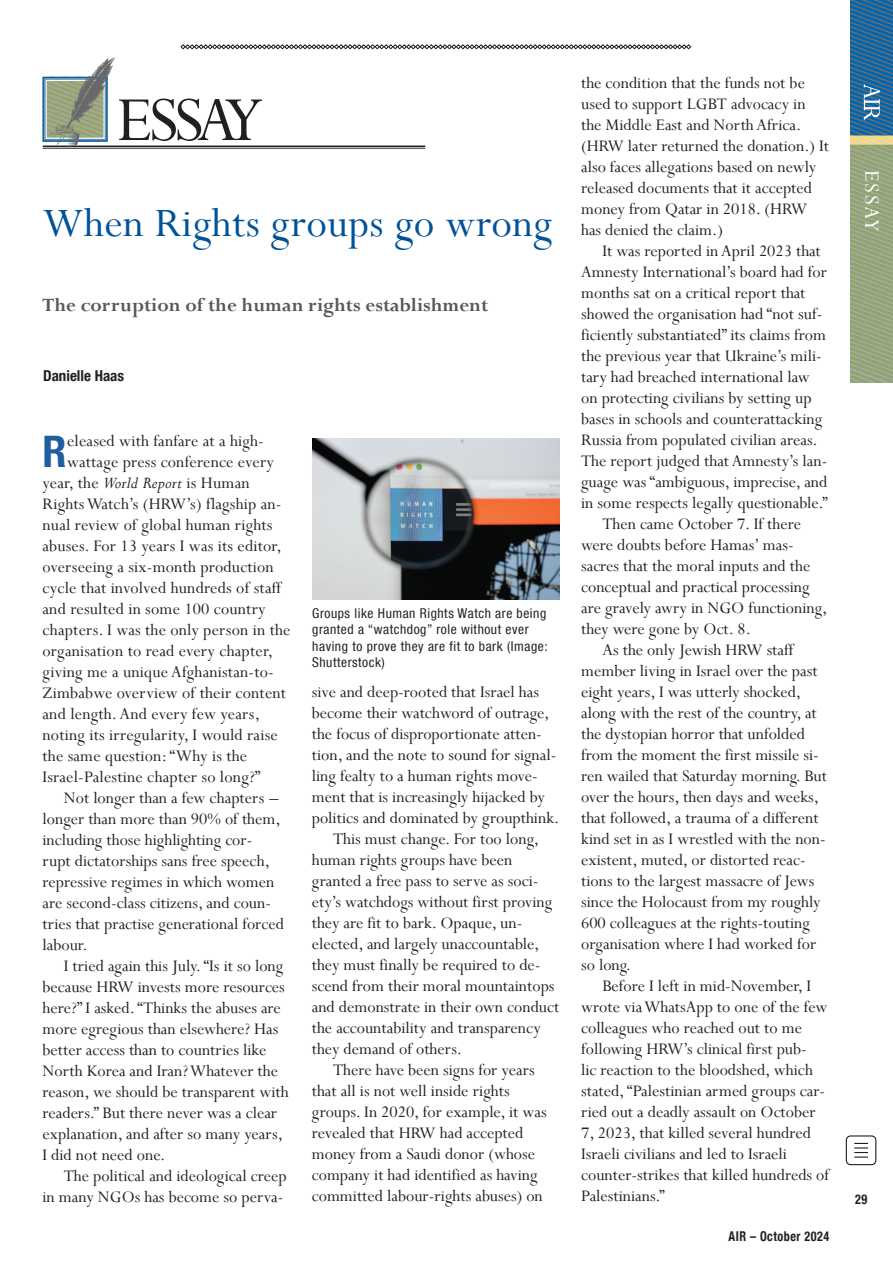
<style>
.page{position:relative;width:893px;height:1263px;background:#fff}
.page>*{position:absolute;margin:0;border:0;box-sizing:border-box;transform-origin:0 0}
.t1{font:70.65px "Perpetua";letter-spacing:-.08em;color:#231f20}
.Feature_Story{font:45px "Perpetua";letter-spacing:.01em;color:#015299}
.Drop_Cap{font:700 condensed 43.5px "Helvetica Neue";color:#205da1}
.t2{font:22.5px "Perpetua";letter-spacing:.08em;color:#fff}
.Book_title{font:700 21px "Perpetua";color:#57585a}
.Copy_General{font:18px/21px "Perpetua";color:#231f20}
.Drop_Cap-2{font:18px "Perpetua";letter-spacing:.01em;color:#231f20}
.Author{font:700 condensed 15px "Helvetica Neue LT Com";color:#231f20}
.t3{font:condensed 13.5px/16.5px "Helvetica Neue LT Com";letter-spacing:.04em;color:#231f20}
.t4{font:700 condensed 13.5px "Helvetica Neue";letter-spacing:.04em;color:#231f20;scale:.9 1}
.s1{font-style:italic}
</style>
<div class="page">
<svg style="left:180px;top:44px;width:511px;height:5px"></svg>
<div style="left:846px;top:1135px;width:30px;height:30px;border:1px solid #231f20;border-radius:4px"></div>
<svg style="left:854px;top:1143px;width:14px;height:14px"></svg>
<svg style="left:850px;top:0;width:43px;height:383px;background:#72928a"></svg>
<img style="left:312px;top:438px;width:248px;height:162px">
<hr style="left:43px;top:148px;width:382px;height:1px;background:#231f20">
<hr style="left:43px;top:146px;width:382px;height:1px;background:#231f20">
<svg style="left:43px;top:57px;width:72px;height:89px"></svg>
<p class="t1" style="left:117px;top:83px;width:149px">ESSAY</p>
<p class="Feature_Story" style="left:43px;top:194px;width:511px">When Rights groups go wrong</p>
<p class="Book_title" style="left:43px;top:292px;width:447px">The corruption of the human rights establishment</p>
<p class="Author" style="left:43px;top:367px;width:83px">Danielle Haas</p>
<p class="Drop_Cap" style="left:43px;top:415px;width:26px">R</p>
<p class="Drop_Cap-2" style="left:67px;top:429px;width:198px">eleased with fanfare at a high-</p>
<p class="Drop_Cap-2" style="left:67px;top:450px;width:208px">wattage press conference every</p>
<p class="Drop_Cap-2" style="left:43px;top:471px;width:209px">year, the <span class="s1">World Report</span> is Human</p>
<p class="Drop_Cap-2" style="left:43px;top:492px;width:241px">Rights Watch’s (HRW’s) flagship an-</p>
<p class="Drop_Cap-2" style="left:43px;top:513px;width:232px">nual review of global human rights</p>
<p class="Drop_Cap-2" style="left:43px;top:534px;width:241px">abuses. For 13 years I was its editor,</p>
<p class="Drop_Cap-2" style="left:43px;top:555px;width:233px">overseeing a six-month production</p>
<p class="Drop_Cap-2" style="left:43px;top:576px;width:240px">cycle that involved hundreds of staff</p>
<p class="Drop_Cap-2" style="left:43px;top:597px;width:225px">and resulted in some 100 country</p>
<p class="Drop_Cap-2" style="left:43px;top:618px;width:250px">chapters. I was the only person in the</p>
<p class="Drop_Cap-2" style="left:43px;top:639px;width:232px">organisation to read every chapter,</p>
<p class="Drop_Cap-2" style="left:43px;top:660px;width:233px">giving me a unique Afghanistan-to-</p>
<p class="Drop_Cap-2" style="left:43px;top:681px;width:245px">Zimbabwe overview of their content</p>
<p class="Drop_Cap-2" style="left:43px;top:702px;width:219px">and length. And every few years,</p>
<p class="Drop_Cap-2" style="left:43px;top:723px;width:237px">noting its irregularity, I would raise</p>
<p class="Drop_Cap-2" style="left:43px;top:744px;width:206px">the same question: “Why is the</p>
<p class="Drop_Cap-2" style="left:43px;top:765px;width:219px">Israel-Palestine chapter so long?”</p>
<p class="Copy_General" style="left:43px;top:787px;width:243px;text-indent:21px">Not longer than a few chapters – longer than more than 90% of them, including those highlighting cor&shy;rupt dictatorships sans free speech, repressive regimes in which women are second-class citizens, and coun&shy;tries that practise generational forced labour.</p>
<p class="Copy_General" style="left:43px;top:955px;width:248px;text-indent:21px">I tried again this July. “Is it so long because HRW invests more resources here?” I asked. “Thinks the abuses are more egregious than elsewhere? Has better access than to countries like North Korea and Iran? Whatever the reason, we should be transparent with readers.” But there never was a clear explanation, and after so many years, I did not need one.</p>
<p class="Copy_General" style="left:43px;top:1165px;width:246px;text-align:right">The political and ideological creep<br>in many NGOs has become so perva-</p>
<p class="t3" style="left:312px;top:605px;width:237px">Groups like Human Rights Watch are being granted a “watchdog” role without ever having to prove they are fit to bark (Image:<br>Shutterstock)</p>
<p class="Copy_General" style="left:312px;top:681px;width:249px">sive and deep-rooted that Israel has become their watchword of outrage, the focus of disproportionate atten&shy;tion, and the note to sound for signal&shy;ling fealty to a human rights move&shy;ment that is increasingly hijacked by politics and dominated by groupthink.</p>
<p class="Copy_General" style="left:312px;top:828px;width:249px;text-indent:21px">This must change. For too long, human rights groups have been granted a free pass to serve as soci&shy;ety’s watchdogs without first proving they are fit to bark. Opaque, un&shy;elected, and largely unaccountable, they must finally be required to de&shy;scend from their moral mountaintops and demonstrate in their own conduct the accountability and transparency they demand of others.</p>
<p class="Copy_General" style="left:312px;top:1059px;width:236px;text-indent:21px">There have been signs for years that all is not well inside rights groups. In 2020, for example, it was revealed that HRW had accepted money from a Saudi donor (whose company it had identified as having committed labour-rights abuses) on</p>
<p class="Copy_General" style="left:581px;top:72px;width:250px">the condition that the funds not be used to support LGBT advocacy in the Middle East and North Africa. (HRW later returned the donation.) It also faces allegations based on newly released documents that it accepted money from Qatar in 2018. (HRW has denied the claim.)</p>
<p class="Copy_General" style="left:581px;top:240px;width:248px;text-indent:21px">It was reported in April 2023 that Amnesty International’s board had for months sat on a critical report that showed the organisation had “not suf&shy;ficiently substantiated” its claims from the previous year that Ukraine’s mili&shy;tary had breached international law on protecting civilians by setting up bases in schools and counterattacking Russia from populated civilian areas.<br>The report judged that Amnesty’s lan&shy;guage was “ambiguous, imprecise, and in some respects legally questionable.”</p>
<p class="Copy_General" style="left:581px;top:513px;width:248px;text-indent:21px">Then came October 7. If there were doubts before Hamas’ mas&shy;sacres that the moral inputs and the conceptual and practical processing are gravely awry in NGO functioning, they were gone by Oct. 8.</p>
<p class="Copy_General" style="left:581px;top:639px;width:247px;text-indent:21px">As the only Jewish HRW staff member living in Israel over the past eight years, I was utterly shocked, along with the rest of the country, at the dystopian horror that unfolded from the moment the first missile si&shy;ren wailed that Saturday morning. But over the hours, then days and weeks, that followed, a trauma of a different kind set in as I wrestled with the non&shy;existent, muted, or distorted reac&shy;tions to the largest massacre of Jews since the Holocaust from my roughly 600 colleagues at the rights-touting organisation where I had worked for so long.</p>
<p class="Copy_General" style="left:581px;top:975px;width:250px;text-indent:21px">Before I left in mid-November, I wrote via WhatsApp to one of the few colleagues who reached out to me following HRW’s clinical first pub-<br>lic reaction to the bloodshed, which stated, “Palestinian armed groups car&shy;ried out a deadly assault on October 7, 2023, that killed several hundred Israeli civilians and led to Israeli counter-strikes that killed hundreds of Palestinians.”</p>
<p class="t4" style="left:729px;top:1225px;width:113px">AIR – October 2024</p>
<p class="t2" style="left:886px;top:170px;width:63px;rotate:90deg">ESSAY</p>
<p class="t4" style="left:855px;top:1188px;width:15px">29</p>
</div>
